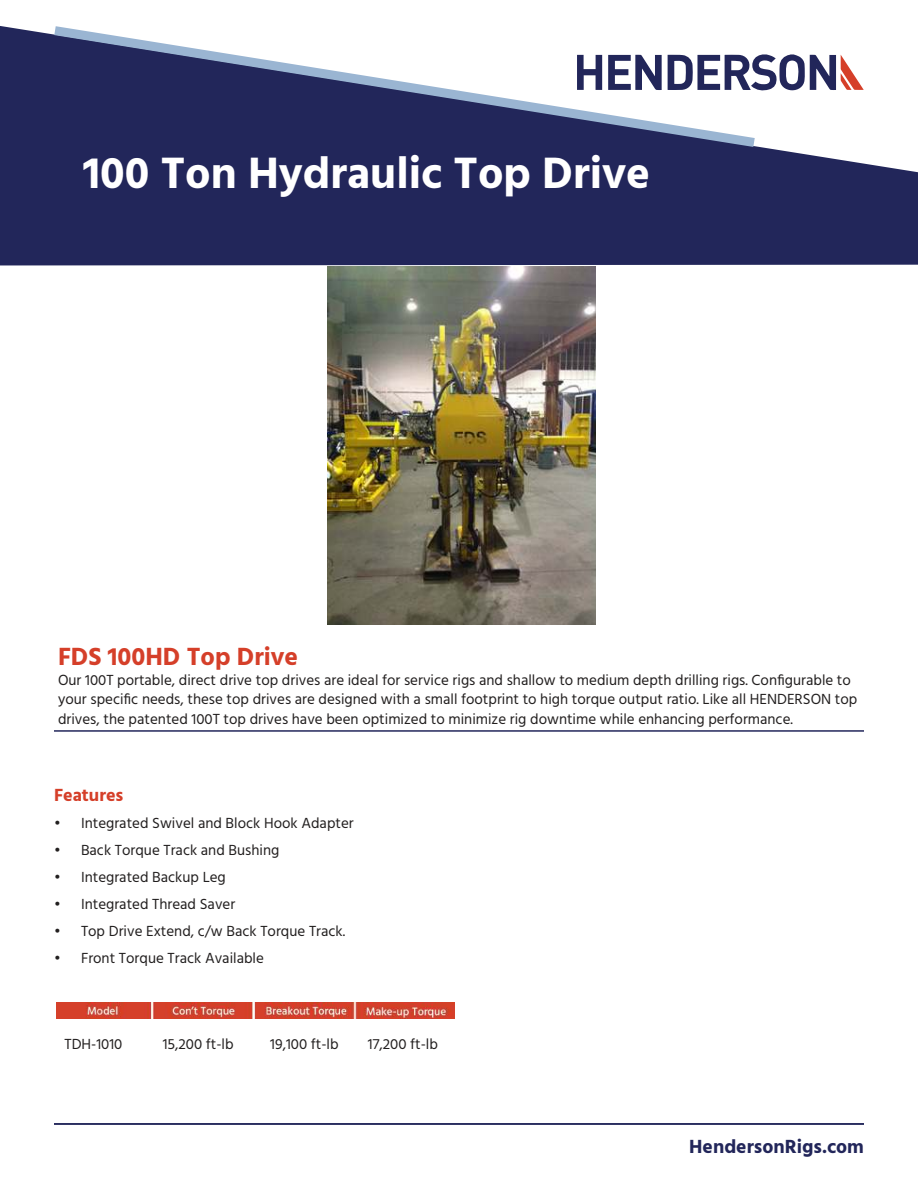
<style>
.page{position:relative;width:918px;height:1188px;background:#fff}
.page>*{position:absolute;margin:0;border:0;box-sizing:border-box;transform-origin:0 0}
.t1{font:700 45px "Hind";color:#fff}
.t2{font:700 25.5px "Hind";color:#d53f29}
.t3{font:700 19.5px "Hind";color:#22265a}
.t4{font:700 18px "Hind";color:#d53f29}
.t5{font:15px/19.5px "Hind";color:#221f1f}
</style>
<div class="page">
<hr style="left:54px;top:730px;width:810px;height:2px;background:#22265a">
<hr style="left:54px;top:1123px;width:810px;height:2px;background:#22265a">
<svg style="left:0;top:26px;width:918px;height:239px;fill:#22265a"></svg>
<svg style="left:45px;top:26px;width:719px;height:127px"></svg>
<img style="left:327px;top:267px;width:268px;height:357px">
<img style="left:56px;top:1002px;width:398px;height:17px">
<h1 class="t1" style="left:83px;top:155px;width:569px">100 Ton Hydraulic Top Drive</h1>
<h2 class="t2" style="left:58px;top:646px;width:242px">FDS 100HD Top Drive</h2>
<p class="t5" style="left:58px;top:671px;width:801px">Our 100T portable, direct drive top drives are ideal for service rigs and shallow to medium depth drilling rigs. Configurable to your specific needs, these top drives are designed with a small footprint to high torque output ratio. Like all HENDERSON top drives, the patented 100T top drives have been optimized to minimize rig downtime while enhancing performance.</p>
<p class="t4" style="left:54px;top:787px;width:71px">Features</p>
<p class="t5" style="left:54px;top:814px;width:301px">• Integrated Swivel and Block Hook Adapter</p>
<p class="t5" style="left:54px;top:841px;width:227px">• Back Torque Track and Bushing</p>
<p class="t5" style="left:54px;top:868px;width:173px">• Integrated Backup Leg</p>
<p class="t5" style="left:54px;top:895px;width:183px">• Integrated Thread Saver</p>
<p class="t5" style="left:54px;top:922px;width:293px">• Top Drive Extend, c/w Back Torque Track.</p>
<p class="t5" style="left:54px;top:949px;width:211px">• Front Torque Track Available</p>
<p class="t5" style="left:64px;top:1035px;width:60px">TDH-1010</p>
<p class="t5" style="left:163px;top:1035px;width:72px">15,200 ft-lb</p>
<p class="t5" style="left:270px;top:1035px;width:70px">19,100 ft-lb</p>
<p class="t5" style="left:368px;top:1035px;width:72px">17,200 ft-lb</p>
<h3 class="t3" style="left:689px;top:1139px;width:176px">HendersonRigs.com</h3>
</div>
